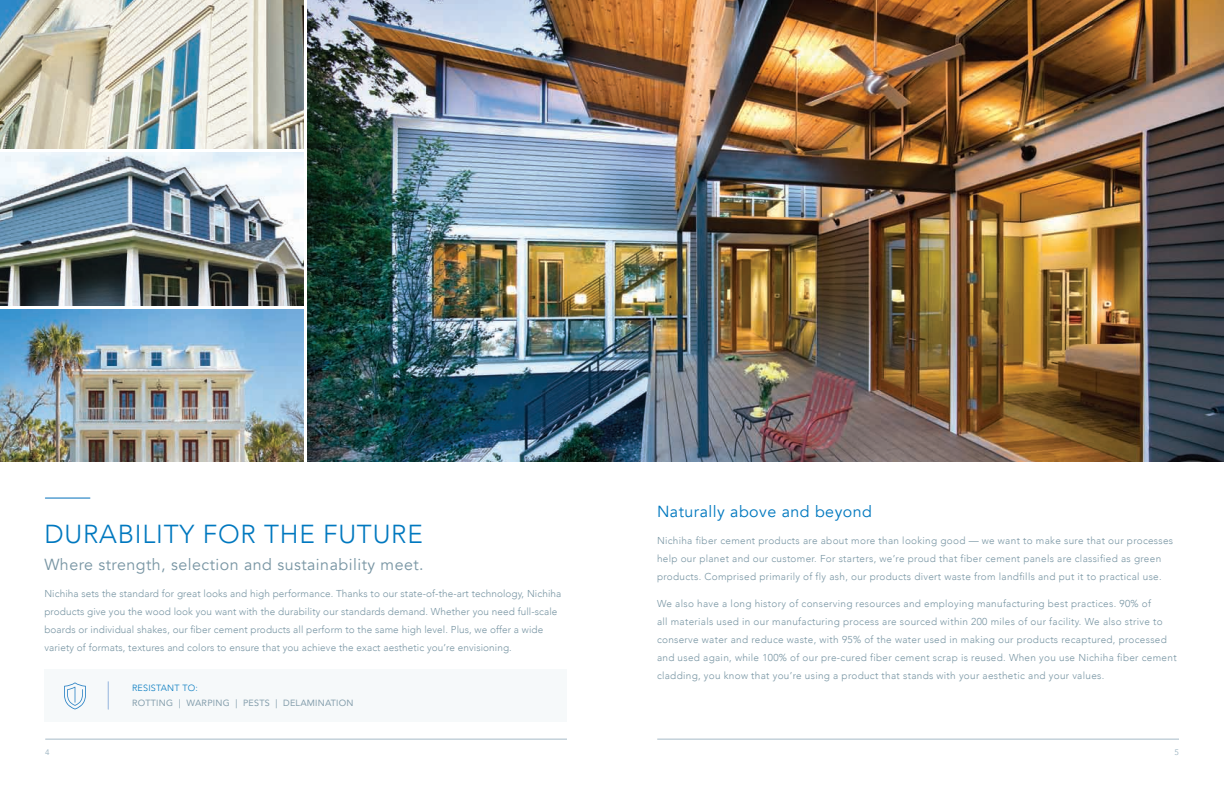
<style>
.page{position:relative;width:1224px;height:792px;background:#fff}
.page>*{position:absolute;margin:0;border:0;box-sizing:border-box;transform-origin:0 0}
.t1{font:300 26px "Avenir";letter-spacing:.03em;color:#0078bf}
.t2{font:16px "Avenir";letter-spacing:.03em;color:#7895a3}
.t3{font:16px "Avenir";letter-spacing:.03em;color:#0078bf}
.t4{font:300 10px/18px "Avenir";letter-spacing:.03em;color:#7895a3}
.t5{font:300 10px/18px "Avenir";letter-spacing:.01em;color:#7895a3}
.t6{font:9px "Avenir";letter-spacing:.025em;color:#839dab}
.t7{font:300 9px "Avenir";letter-spacing:.025em;color:#0078bf}
.t8{font:8px "Avenir";color:#a6bbc7}
</style>
<div class="page">
<hr style="left:657px;top:739px;width:522px;height:1px;background:#a6bbc7">
<hr style="left:45px;top:739px;width:522px;height:1px;background:#a6bbc7">
<div style="left:45px;top:669px;width:522px;height:53px;background:#f6f9fa"></div>
<img style="left:307px;top:0;width:917px;height:461px">
<hr style="left:45px;top:498px;width:45px;height:1px;background:#006fba">
<svg style="left:108px;top:682px;width:1px;height:27px"></svg>
<svg style="left:64px;top:682px;width:22px;height:27px"></svg>
<img style="left:0;top:0;width:304px;height:149px">
<img style="left:0;top:309px;width:304px;height:152px">
<img style="left:0;top:152px;width:304px;height:154px">
<p class="t1" style="left:44px;top:519px;width:380px">DURABILITY FOR THE FUTURE</p>
<p class="t2" style="left:44px;top:555px;width:381px">Where strength, selection and sustainability meet.</p>
<p class="t5" style="left:44px;top:584px;width:518px">Nichiha sets the standard for great looks and high performance. Thanks to our state-of-the-art technology, Nichiha products give you the wood look you want with the durability our standards demand. Whether you need full-scale boards or individual shakes, our fiber cement products all perform to the same high level. Plus, we offer a wide variety of formats, textures and colors to ensure that you achieve the exact aesthetic you’re envisioning.</p>
<p class="t7" style="left:132px;top:682px;width:67px">RESISTANT TO:</p>
<p class="t6" style="left:132px;top:696px;width:223px">ROTTING | WARPING | PESTS | DELAMINATION</p>
<p class="t3" style="left:657px;top:502px;width:217px">Naturally above and beyond</p>
<p class="t4" style="left:657px;top:532px;width:518px">Nichiha fiber cement products are about more than looking good — we want to make sure that our processes help our planet and our customer. For starters, we’re proud that fiber cement panels are classified as green products. Comprised primarily of fly ash, our products divert waste from landfills and put it to practical use.</p>
<p class="t4" style="left:657px;top:595px;width:521px">We also have a long history of conserving resources and employing manufacturing best practices. 90% of<br>all materials used in our manufacturing process are sourced within 200 miles of our facility. We also strive to conserve water and reduce waste, with 95% of the water used in making our products recaptured, processed and used again, while 100% of our pre-cured fiber cement scrap is reused. When you use Nichiha fiber cement cladding, you know that you’re using a product that stands with your aesthetic and your values.</p>
<p class="t8" style="left:45px;top:746px;width:6px">4</p>
<p class="t8" style="left:1175px;top:746px;width:6px">5</p>
</div>
